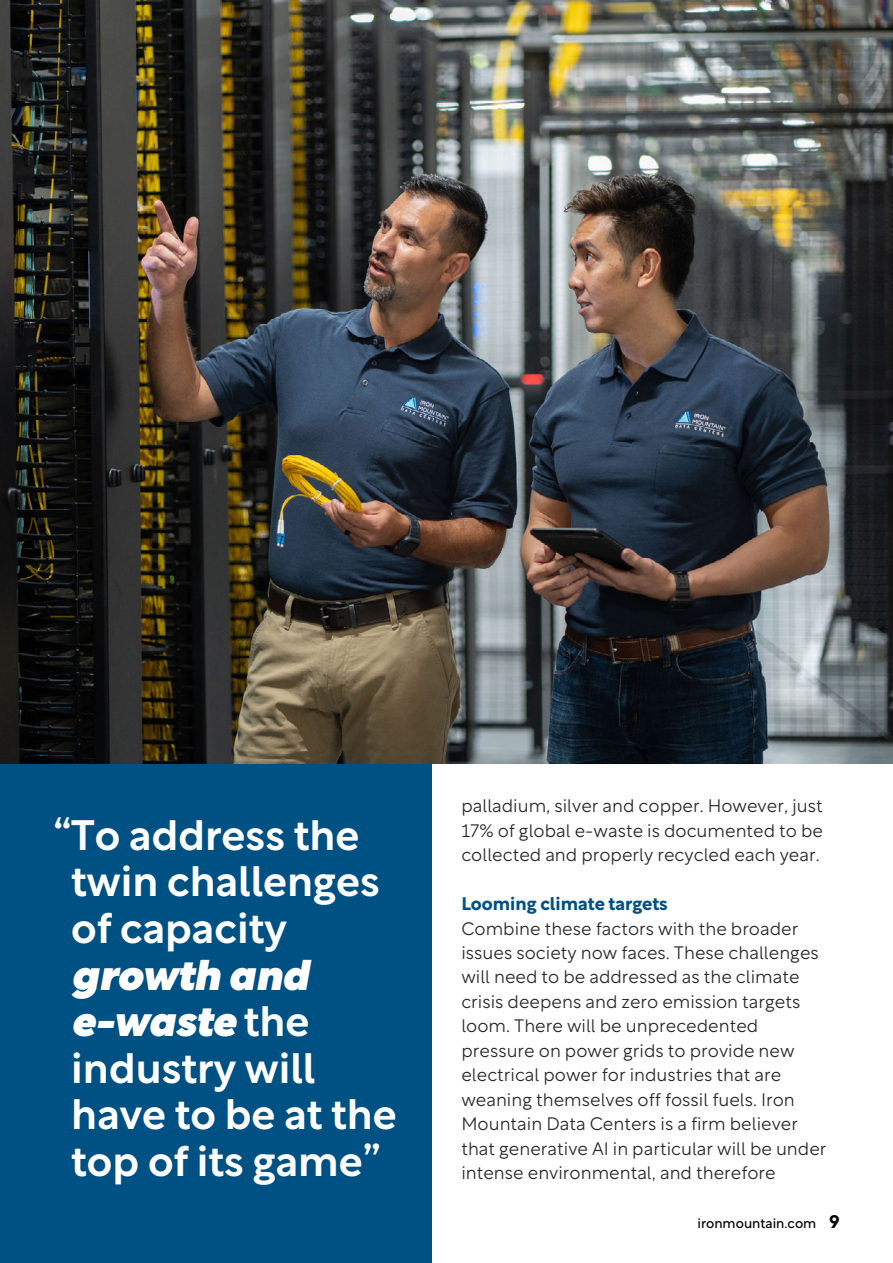
<style>
.page{position:relative;width:893px;height:1263px;background:#fff}
.page>*{position:absolute;margin:0;border:0;box-sizing:border-box;transform-origin:0 0}
.Pullquote_-_LC{font:500 42px/46.5px "Rotunda";color:#fff}
.Body_Copy{font:300 18px/24.5px "Rotunda";color:#282828;text-align:justify}
.Subhead_-_Coloured{font:700 18px "Rotunda";color:#005183}
.t1{font:13.5px "Rotunda";color:#000}
.s1{font-weight:900;font-style:italic}
.s2{font-weight:700;font-size:18px}
</style>
<div class="page">
<div style="left:0;top:617px;width:432px;height:646px;background:#005183"></div>
<img style="left:0;top:0;width:893px;height:763px">
<p class="Pullquote_-_LC" style="left:71px;top:808px;width:327px;text-indent:-18px">“To address the twin challenges of capacity <span class="s1">growth and e-waste</span> the industry will have to be at the top of its game”</p>
<p class="Body_Copy" style="left:461px;top:792px;width:363px">palladium, silver and copper. However, just 17% of global e-waste is documented to be collected and properly recycled each year.</p>
<p class="Subhead_-_Coloured" style="left:461px;top:889px;width:208px">Looming climate targets</p>
<p class="Body_Copy" style="left:461px;top:914px;width:367px;text-align:left">Combine these factors with the broader issues society now faces. These challenges will need to be addressed as the climate crisis deepens and zero emission targets loom. There will be unprecedented pressure on power grids to provide new electrical power for industries that are weaning themselves off fossil fuels. Iron Mountain Data Centers is a firm believer that generative AI in particular will be under intense environmental, and therefore</p>
<p class="t1" style="left:697px;top:1212px;width:144px">ironmountain.com <span class="s2">9</span></p>
</div>
